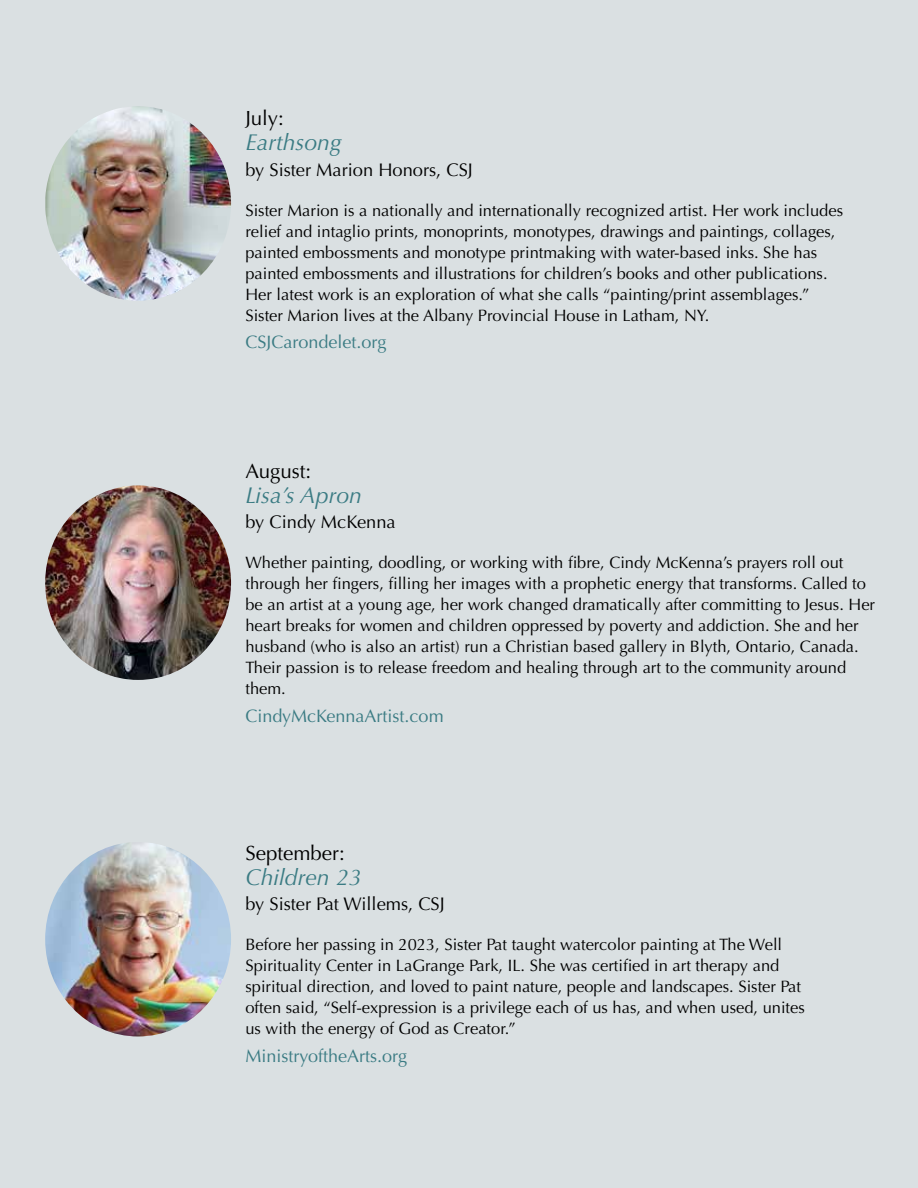
<style>
.page{position:relative;width:918px;height:1188px;background:#dae0e2}
.page>*{position:absolute;margin:0;border:0;box-sizing:border-box;transform-origin:0 0}
.t1{font:italic 22.95px "Optima";color:#3a7b83}
.t2{font:20.55px "Optima";color:#000}
.t3{font:18.3px "Optima";color:#000}
.t4{font:18px "Optima";color:#3a7b83}
.t5{font:16.5px/21px "Optima";color:#000}
</style>
<div class="page">
<img style="left:45px;top:843px;width:186px;height:193px">
<img style="left:45px;top:106px;width:186px;height:195px">
<img style="left:45px;top:485px;width:186px;height:195px">
<p class="t2" style="left:245px;top:106px;width:40px">July:</p>
<h1 class="t1" style="left:245px;top:129px;width:98px">Earthsong</h1>
<p class="t3" style="left:245px;top:159px;width:229px">by Sister Marion Honors, CSJ</p>
<p class="t5" style="left:245px;top:200px;width:599px">Sister Marion is a nationally and internationally recognized artist. Her work includes relief and intaglio prints, monoprints, monotypes, drawings and paintings, collages, painted embossments and monotype printmaking with water-based inks. She has painted embossments and illustrations for children’s books and other publications.<br>Her latest work is an exploration of what she calls “painting/print assemblages.” Sister Marion lives at the Albany Provincial House in Latham, NY.</p>
<p class="t4" style="left:245px;top:332px;width:143px">CSJCarondelet.org</p>
<p class="t2" style="left:245px;top:459px;width:67px">August:</p>
<h1 class="t1" style="left:245px;top:482px;width:118px">Lisa’s Apron</h1>
<p class="t3" style="left:245px;top:511px;width:152px">by Cindy McKenna</p>
<p class="t5" style="left:245px;top:552px;width:631px">Whether painting, doodling, or working with fibre, Cindy McKenna’s prayers roll out through her fingers, filling her images with a prophetic energy that transforms. Called to be an artist at a young age, her work changed dramatically after committing to Jesus. Her heart breaks for women and children oppressed by poverty and addiction. She and her husband (who is also an artist) run a Christian based gallery in Blyth, Ontario, Canada.<br>Their passion is to release freedom and healing through art to the community around them.</p>
<p class="t4" style="left:245px;top:705px;width:200px">CindyMcKennaArtist.com</p>
<p class="t2" style="left:245px;top:841px;width:101px">September:</p>
<h1 class="t1" style="left:245px;top:864px;width:118px">Children 23</h1>
<p class="t3" style="left:245px;top:893px;width:201px">by Sister Pat Willems, CSJ</p>
<p class="t5" style="left:245px;top:935px;width:561px">Before her passing in 2023, Sister Pat taught watercolor painting at The Well Spirituality Center in LaGrange Park, IL. She was certified in art therapy and spiritual direction, and loved to paint nature, people and landscapes. Sister Pat often said, “Self-expression is a privilege each of us has, and when used, unites us with the energy of God as Creator.”</p>
<p class="t4" style="left:245px;top:1045px;width:163px">MinistryoftheArts.org</p>
</div>
